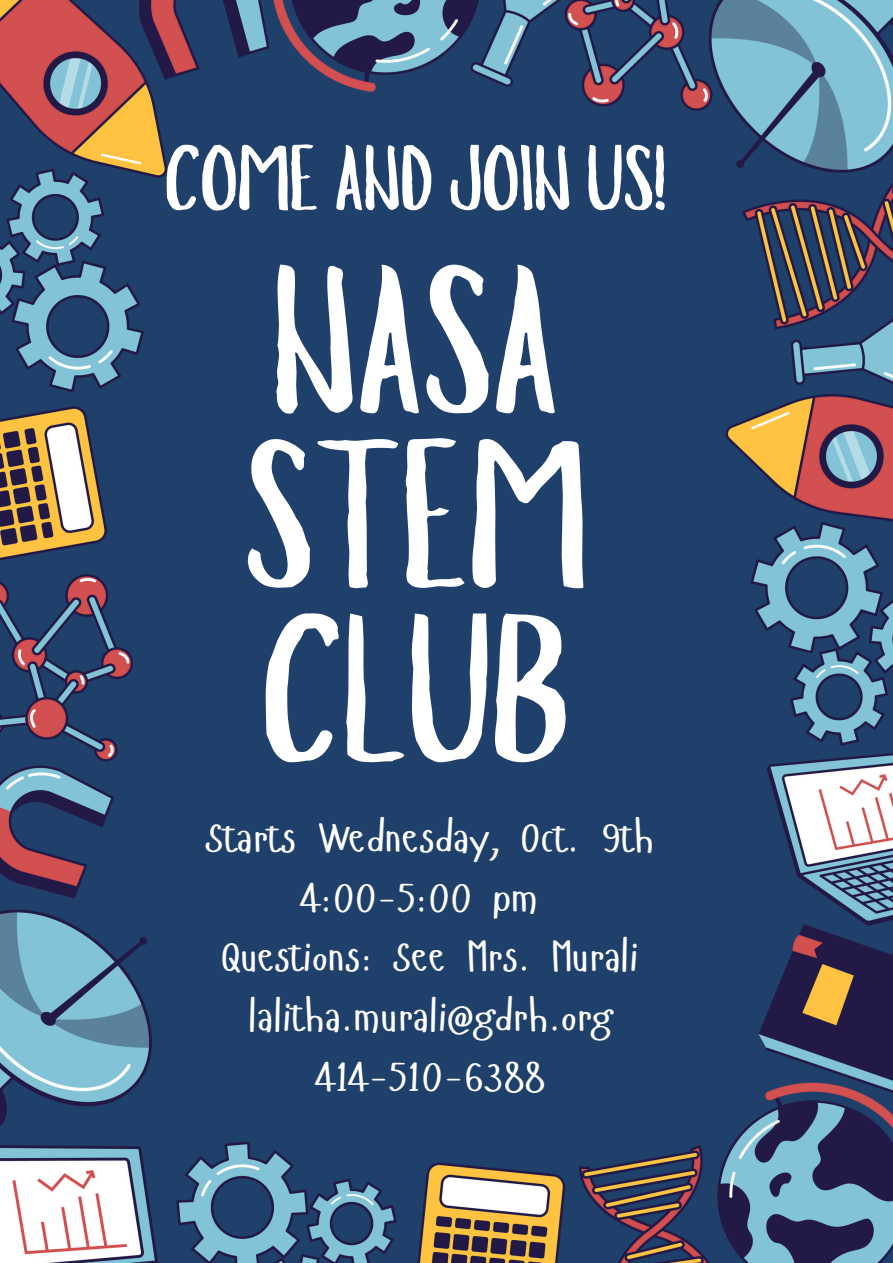
<style>
.page{position:relative;width:893px;height:1263px;background:#fff}
.page>*{position:absolute;margin:0;border:0;box-sizing:border-box;transform-origin:0 0}
.t1{font:202.95px/174.4px "Slopes";letter-spacing:-.025em;color:#fff}
.t2{font:89.18px "Slopes";letter-spacing:-.025em;color:#fff}
.t3{font:42.75px/59.6px "Hangyaboly";color:#fff;text-align:center}
</style>
<div class="page">
<img style="left:0;top:0;width:893px;height:1263px">
<p class="t2" style="left:164px;top:143px;width:505px">COME AND JOIN US!</p>
<h2 class="t1" style="left:242px;top:275px;width:349px">NASA<br>STEM<br>CLUB</h2>
<h1 class="t3" style="left:206px;top:806px;width:449px">Starts Wednesday, Oct. 9th<br>4:00-5:00 pm</h1>
<p class="t3" style="left:222px;top:925px;width:418px">Questions: See Mrs. Murali</p>
<p class="t3" style="left:248px;top:985px;width:365px">lalitha.murali@gdrh.org</p>
<p class="t3" style="left:315px;top:1045px;width:231px">414-510-6388</p>
</div>
